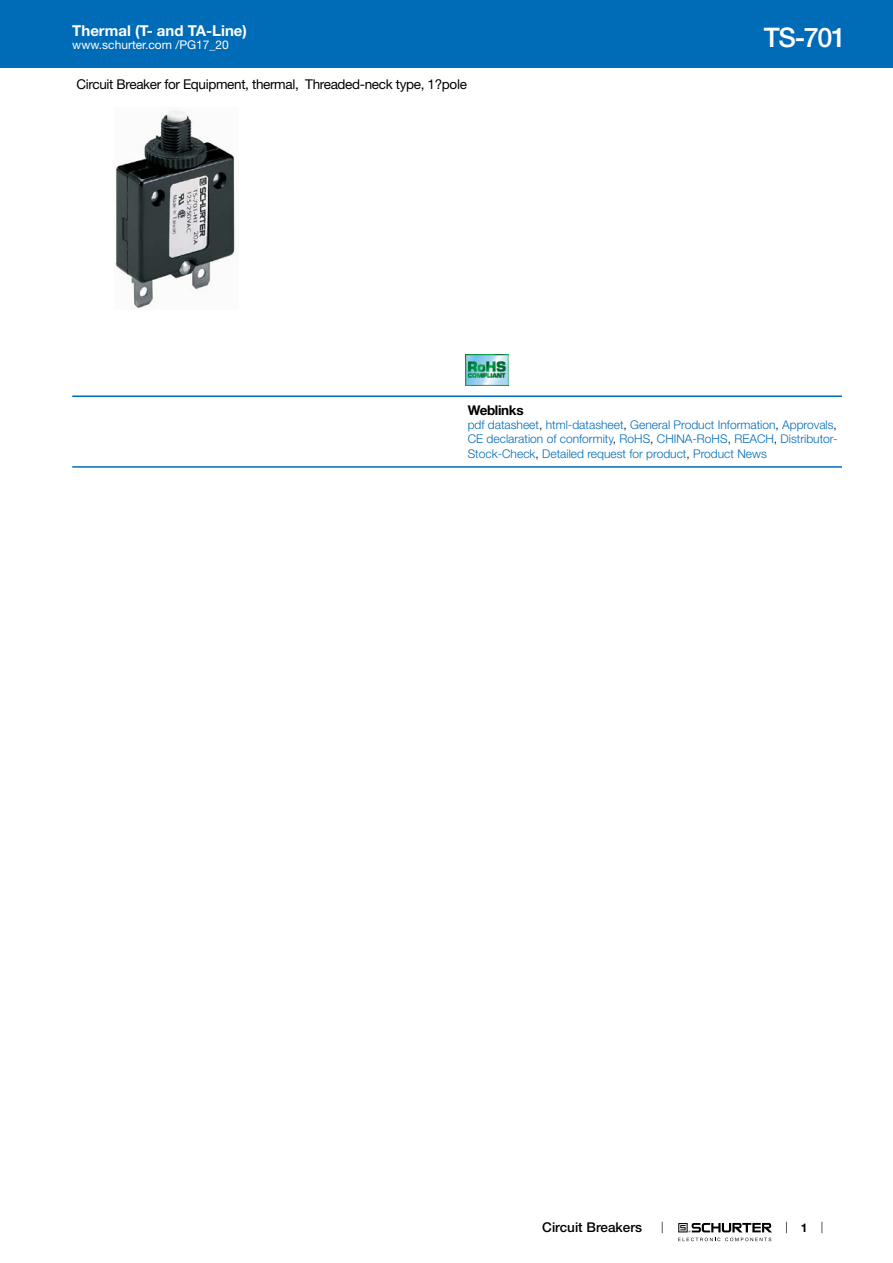
<style>
.page{position:relative;width:893px;height:1263px;background:#fff}
.page>*{position:absolute;margin:0;border:0;box-sizing:border-box;transform-origin:0 0}
.t1{font:500 27px "Helvetica Neue LT";color:#fff}
.t2{font:700 15px "Helvetica Neue LT";color:#fff}
.t3{font:13.5px "Helvetica Neue LT";letter-spacing:-.025em;color:#000}
.t4{font:500 13.5px "Helvetica Neue LT";color:#000}
.t5{font:700 13.5px "Helvetica Neue LT";letter-spacing:-.025em;color:#000}
.t6{font:300 12px/14.4px "Helvetica Neue LT";color:#006bb6;text-align:justify}
.t7{font:12px "Helvetica Neue LT";color:#fff}
.t8{font:700 12px "Helvetica Neue LT";color:#000}
.s1{color:#000}
</style>
<div class="page">
<svg style="left:678px;top:1223px;width:94px;height:18px"></svg>
<div style="left:0;top:0;width:893px;height:68px;background:#006bb6"></div>
<img style="left:114px;top:110px;width:121px;height:198px">
<img style="left:466px;top:354px;width:42px;height:32px">
<hr style="left:72px;top:395px;width:770px;height:2px;background:#006bb6">
<hr style="left:72px;top:466px;width:770px;height:2px;background:#006bb6">
<p class="t2" style="left:72px;top:21px;width:176px">Thermal (T- and TA-Line)</p>
<p class="t7" style="left:72px;top:38px;width:158px">www.schurter.com /PG17_20</p>
<p class="t3" style="left:77px;top:76px;width:392px">Circuit Breaker for Equipment, thermal, Threaded-neck type, 1?pole</p>
<h1 class="t1" style="left:764px;top:21px;width:84px">TS-701</h1>
<p class="t5" style="left:468px;top:402px;width:57px">Weblinks</p>
<p class="t6" style="left:468px;top:417px;width:371px">pdf datasheet<span class="s1">,</span> html-datasheet<span class="s1">,</span> General Product Information<span class="s1">,</span> Approvals<span class="s1">, </span>CE declaration of conformity<span class="s1">,</span> RoHS<span class="s1">,</span> CHINA-RoHS<span class="s1">,</span> REACH<span class="s1">,</span> Distributor-Stock-Check<span class="s1">,</span> Detailed request for product<span class="s1">,</span> Product News</p>
<p class="t4" style="left:542px;top:1219px;width:101px">Circuit Breakers</p>
<p class="t8" style="left:801px;top:1220px;width:8px">1</p>
</div>
